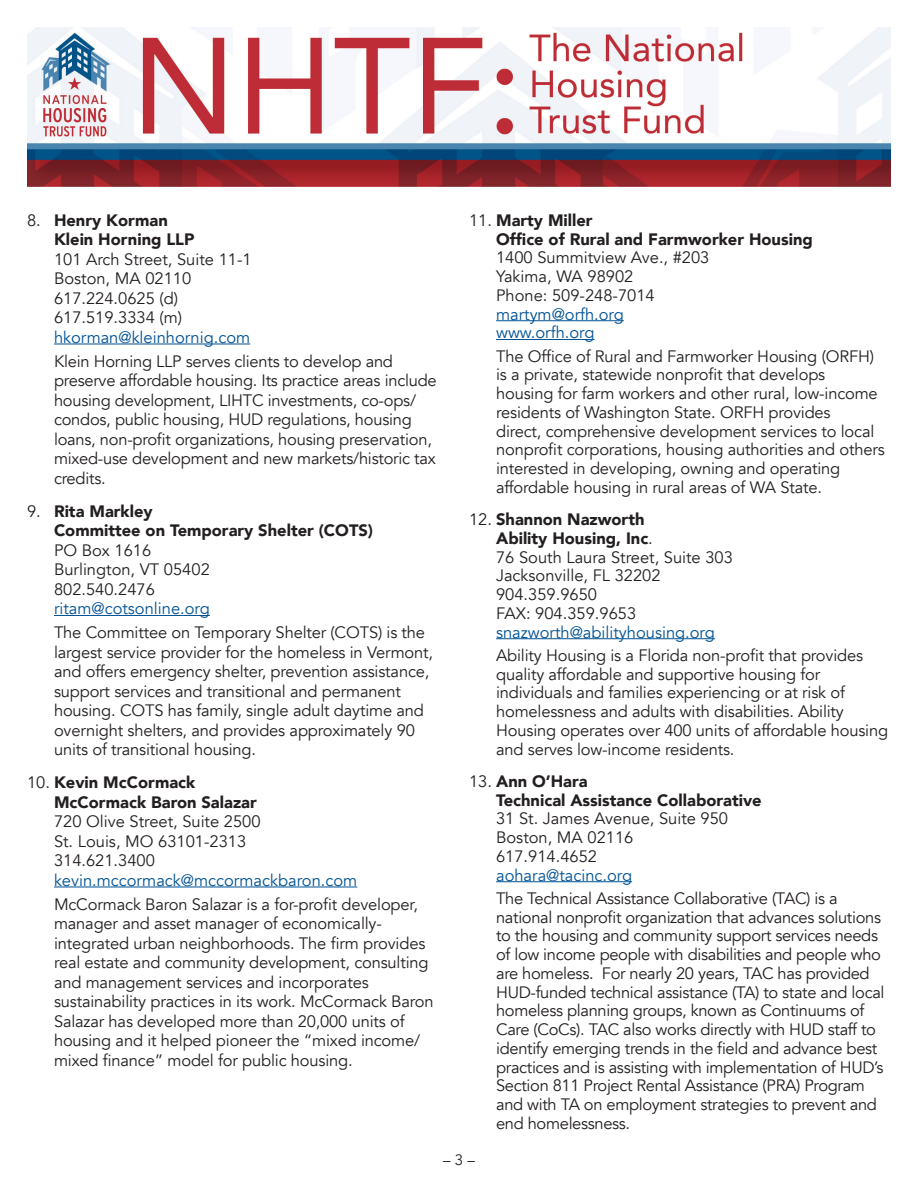
<style>
.page{position:relative;width:918px;height:1188px;background:#fff}
.page>*{position:absolute;margin:0;border:0;box-sizing:border-box;transform-origin:0 0}
.Body_Text_Indent{font:16.5px/18.8px "Avenir";letter-spacing:-.01em;color:#231f20}
.t1{font:900 16.5px/19.5px "Avenir";color:#231f20}
.t2{font:15px "Avenir";color:#231f20}
.s1{font-weight:900}
.s2{color:#005294}
.s3{font-weight:400}
.s4{font-weight:400;color:#005294}
</style>
<div class="page">
<img style="left:27px;top:27px;width:864px;height:160px">
<hr style="left:54px;top:344px;width:196px;height:1px;background:#005294">
<hr style="left:54px;top:615px;width:156px;height:1px;background:#005294">
<hr style="left:54px;top:887px;width:303px;height:1px;background:#005294">
<hr style="left:496px;top:320px;width:128px;height:1px;background:#005294">
<hr style="left:496px;top:339px;width:98px;height:1px;background:#005294">
<hr style="left:496px;top:638px;width:219px;height:1px;background:#005294">
<hr style="left:496px;top:881px;width:136px;height:1px;background:#005294">
<p class="Body_Text_Indent" style="left:54px;top:211px;width:199px;line-height:19.5px;text-indent:-27px">8. <span class="s1">Henry Korman<br>Klein Horning LLP<br></span>101 Arch Street, Suite 11-1<br>Boston, MA 02110<br>617.224.0625 (d)<br>617.519.3334 (m) <span class="s2">hkorman@kleinhornig.com</span></p>
<p class="Body_Text_Indent" style="left:54px;top:352px;width:384px;line-height:19.5px">Klein Horning LLP serves clients to develop and preserve affordable housing. Its practice areas include housing development, LIHTC investments, co-ops/ condos, public housing, HUD regulations, housing loans, non-profit organizations, housing preservation, mixed-use development and new markets/historic tax credits.</p>
<p class="t1" style="left:54px;top:501px;width:321px;text-indent:-27px"><span class="s3">9.</span> Rita Markley<br>Committee on Temporary Shelter (COTS)<br><span class="s3">PO Box 1616<br>Burlington, VT 05402<br>802.540.2476<br></span><span class="s4">ritam@cotsonline.org</span></p>
<p class="Body_Text_Indent" style="left:54px;top:623px;width:381px;line-height:19.5px">The Committee on Temporary Shelter (COTS) is the largest service provider for the homeless in Vermont, and offers emergency shelter, prevention assistance, support services and transitional and permanent housing. COTS has family, single adult daytime and overnight shelters, and provides approximately 90 units of transitional housing.</p>
<p class="Body_Text_Indent" style="left:54px;top:773px;width:305px;line-height:19.5px;text-indent:-27px">10. <span class="s1">Kevin McCormack<br>McCormack Baron Salazar<br></span>720 Olive Street, Suite 2500<br>St. Louis, MO 63101-2313<br>314.621.3400 <span class="s2">kevin.mccormack@mccormackbaron.com</span></p>
<p class="Body_Text_Indent" style="left:54px;top:895px;width:381px;line-height:19.5px">McCormack Baron Salazar is a for-profit developer, manager and asset manager of economically&shy;integrated urban neighborhoods. The firm provides real estate and community development, consulting and management services and incorporates sustainability practices in its work. McCormack Baron Salazar has developed more than 20,000 units of housing and it helped pioneer the “mixed income/ mixed finance” model for public housing.</p>
<p class="Body_Text_Indent" style="left:496px;top:211px;width:318px;text-indent:-27px">11. <span class="s1">Marty Miller<br>Office of Rural and Farmworker Housing<br></span>1400 Summitview Ave., #203<br>Yakima, WA 98902<br>Phone: 509-248-7014<br><span class="s2">martym@orfh.org<br>www.orfh.org</span></p>
<p class="Body_Text_Indent" style="left:496px;top:347px;width:390px">The Office of Rural and Farmworker Housing (ORFH) is a private, statewide nonprofit that develops housing for farm workers and other rural, low-income residents of Washington State. ORFH provides<br>direct, comprehensive development services to local nonprofit corporations, housing authorities and others interested in developing, owning and operating affordable housing in rural areas of WA State.</p>
<p class="Body_Text_Indent" style="left:496px;top:510px;width:238px;text-indent:-27px">12. <span class="s1">Shannon Nazworth<br>Ability Housing, Inc</span>.<br>76 South Laura Street, Suite 303<br>Jacksonville, FL 32202<br>904.359.9650<br>FAX: 904.359.9653 <span class="s2">snazworth@abilityhousing.org</span></p>
<p class="Body_Text_Indent" style="left:496px;top:646px;width:394px">Ability Housing is a Florida non-profit that provides quality affordable and supportive housing for individuals and families experiencing or at risk of homelessness and adults with disabilities. Ability Housing operates over 400 units of affordable housing and serves low-income residents.</p>
<p class="Body_Text_Indent" style="left:496px;top:772px;width:267px;text-indent:-27px">13. <span class="s1">Ann O’Hara<br>Technical Assistance Collaborative<br></span>31 St. James Avenue, Suite 950<br>Boston, MA 02116<br>617.914.4652<br><span class="s2">aohara@tacinc.org</span></p>
<p class="Body_Text_Indent" style="left:496px;top:889px;width:390px">The Technical Assistance Collaborative (TAC) is a national nonprofit organization that advances solutions to the housing and community support services needs of low income people with disabilities and people who are homeless. For nearly 20 years, TAC has provided HUD-funded technical assistance (TA) to state and local homeless planning groups, known as Continuums of Care (CoCs). TAC also works directly with HUD staff to identify emerging trends in the field and advance best practices and is assisting with implementation of HUD’s Section 811 Project Rental Assistance (PRA) Program and with TA on employment strategies to prevent and end homelessness.</p>
<p class="t2" style="left:443px;top:1151px;width:33px">– 3 –</p>
</div>
